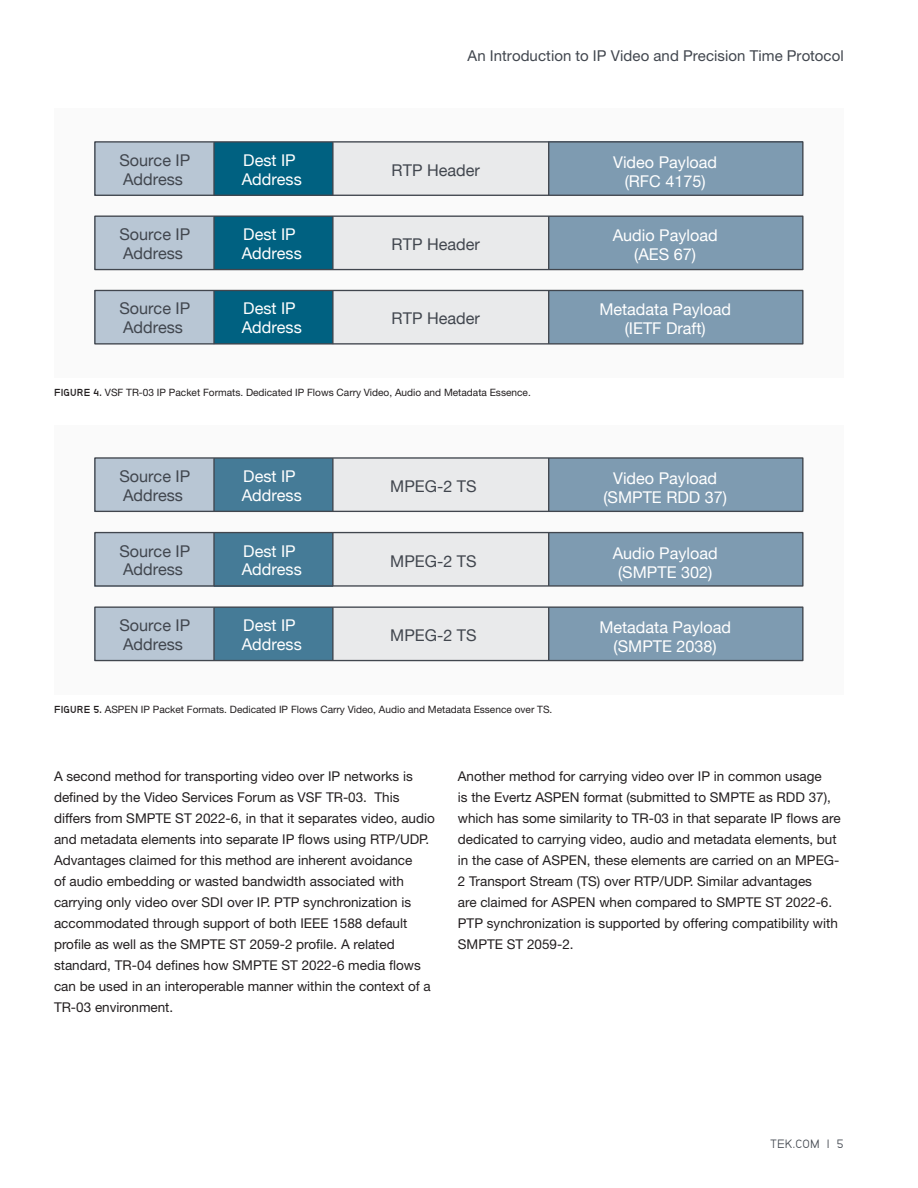
<style>
.page{position:relative;width:918px;height:1188px;background:#fff}
.page>*{position:absolute;margin:0;border:0;box-sizing:border-box;transform-origin:0 0}
.t1{font:16.2px/18.9px "Helvetica Neue";color:#fff;text-align:center}
.t2{font:16.2px/18.9px "Helvetica Neue";color:#41464e}
.t3{font:15px "Helvetica Neue";letter-spacing:.005em;color:#41464e}
.Body_-_regular{font:13.5px/21px "Helvetica Neue";color:#231f20}
.t4{font:12px "Neubau Grotesk Nor";letter-spacing:.015em;color:#41464e}
.t5{font:10.2px "Helvetica Neue";color:#231f20}
.s1{font-family:"Neubau Grotesk Fet"}
</style>
<div class="page">
<div style="left:54px;top:108px;width:790px;height:270px;background:#fafafa"></div>
<div style="left:331px;top:290px;width:217px;height:54px;background:#e9eaeb"></div>
<div style="left:549px;top:290px;width:254px;height:54px;background:#7e9bb1"></div>
<div style="left:214px;top:290px;width:119px;height:54px;background:#006181"></div>
<div style="left:95px;top:290px;width:119px;height:54px;background:#b8c6d4"></div>
<div style="left:331px;top:216px;width:217px;height:53px;background:#e9eaeb"></div>
<div style="left:549px;top:216px;width:254px;height:53px;background:#7e9bb1"></div>
<div style="left:214px;top:216px;width:119px;height:54px;background:#006181"></div>
<div style="left:95px;top:216px;width:119px;height:54px;background:#b8c6d4"></div>
<div style="left:331px;top:142px;width:217px;height:53px;background:#e9eaeb"></div>
<div style="left:549px;top:142px;width:254px;height:53px;background:#7e9bb1"></div>
<div style="left:214px;top:142px;width:119px;height:53px;background:#006181"></div>
<div style="left:95px;top:142px;width:119px;height:53px;background:#b8c6d4"></div>
<div style="left:94px;top:141px;width:710px;height:55px;border:1px solid #41464e"></div>
<hr style="left:548px;top:142px;width:1px;height:53px;background:#41464e">
<hr style="left:332px;top:142px;width:2px;height:54px;background:#41464e">
<hr style="left:213px;top:142px;width:2px;height:54px;background:#41464e">
<div style="left:94px;top:216px;width:710px;height:54px;border:1px solid #41464e"></div>
<hr style="left:548px;top:216px;width:1px;height:54px;background:#41464e">
<hr style="left:332px;top:216px;width:2px;height:54px;background:#41464e">
<hr style="left:213px;top:216px;width:2px;height:54px;background:#41464e">
<div style="left:94px;top:290px;width:710px;height:55px;border:1px solid #41464e"></div>
<hr style="left:548px;top:290px;width:1px;height:54px;background:#41464e">
<hr style="left:332px;top:291px;width:2px;height:53px;background:#41464e">
<hr style="left:213px;top:291px;width:2px;height:53px;background:#41464e">
<div style="left:54px;top:425px;width:790px;height:270px;background:#fafafa"></div>
<div style="left:331px;top:458px;width:217px;height:53px;background:#e9eaeb"></div>
<div style="left:549px;top:458px;width:254px;height:53px;background:#7e9bb1"></div>
<div style="left:214px;top:458px;width:119px;height:54px;background:#457b97"></div>
<div style="left:95px;top:458px;width:119px;height:54px;background:#b8c6d4"></div>
<div style="left:94px;top:457px;width:710px;height:55px;border:1px solid #41464e"></div>
<hr style="left:548px;top:458px;width:1px;height:53px;background:#41464e">
<hr style="left:332px;top:458px;width:2px;height:54px;background:#41464e">
<hr style="left:213px;top:458px;width:2px;height:54px;background:#41464e">
<div style="left:331px;top:533px;width:217px;height:53px;background:#e9eaeb"></div>
<div style="left:549px;top:533px;width:254px;height:53px;background:#7e9bb1"></div>
<div style="left:214px;top:533px;width:119px;height:53px;background:#457b97"></div>
<div style="left:95px;top:533px;width:119px;height:53px;background:#b8c6d4"></div>
<div style="left:94px;top:532px;width:710px;height:55px;border:1px solid #41464e"></div>
<hr style="left:548px;top:533px;width:1px;height:53px;background:#41464e">
<hr style="left:332px;top:533px;width:2px;height:53px;background:#41464e">
<hr style="left:213px;top:533px;width:2px;height:53px;background:#41464e">
<div style="left:331px;top:607px;width:217px;height:54px;background:#e9eaeb"></div>
<div style="left:549px;top:607px;width:254px;height:54px;background:#7e9bb1"></div>
<div style="left:214px;top:607px;width:119px;height:54px;background:#457b97"></div>
<div style="left:95px;top:607px;width:119px;height:54px;background:#b8c6d4"></div>
<div style="left:94px;top:606px;width:710px;height:55px;border:1px solid #41464e"></div>
<hr style="left:548px;top:607px;width:1px;height:54px;background:#41464e">
<hr style="left:332px;top:607px;width:2px;height:54px;background:#41464e">
<hr style="left:213px;top:607px;width:2px;height:54px;background:#41464e">
<p class="t3" style="left:467px;top:46px;width:378px">An Introduction to IP Video and Precision Time Protocol</p>
<p class="t2" style="left:119px;top:151px;width:72px">Source IP<br>Address</p>
<p class="t1" style="left:242px;top:151px;width:62px;text-align:left">Dest IP<br>Address</p>
<p class="t2" style="left:392px;top:162px;width:90px">RTP Header</p>
<p class="t1" style="left:613px;top:154px;width:106px">Video Payload (RFC 4175)</p>
<p class="t2" style="left:119px;top:226px;width:72px">Source IP<br>Address</p>
<p class="t1" style="left:242px;top:226px;width:62px;text-align:left">Dest IP<br>Address</p>
<p class="t2" style="left:392px;top:236px;width:90px">RTP Header</p>
<p class="t1" style="left:613px;top:226px;width:107px">Audio Payload (AES 67)</p>
<p class="t2" style="left:119px;top:300px;width:72px">Source IP<br>Address</p>
<p class="t1" style="left:242px;top:300px;width:62px;text-align:left">Dest IP<br>Address</p>
<p class="t2" style="left:392px;top:310px;width:90px">RTP Header</p>
<p class="t1" style="left:599px;top:301px;width:133px">Metadata Payload (IETF Draft)</p>
<p class="t5" style="left:54px;top:387px;width:478px"><span class="s1">FIGURE 4.</span> VSF TR-03 IP Packet Formats. Dedicated IP Flows Carry Video, Audio and Metadata Essence.</p>
<p class="t2" style="left:119px;top:468px;width:72px">Source IP<br>Address</p>
<p class="t1" style="left:242px;top:468px;width:62px;text-align:left">Dest IP<br>Address</p>
<p class="t2" style="left:390px;top:478px;width:88px">MPEG-2 TS</p>
<p class="t1" style="left:603px;top:470px;width:125px">Video Payload (SMPTE RDD 37)</p>
<p class="t2" style="left:119px;top:542px;width:72px">Source IP<br>Address</p>
<p class="t1" style="left:242px;top:542px;width:62px;text-align:left">Dest IP<br>Address</p>
<p class="t2" style="left:390px;top:553px;width:88px">MPEG-2 TS</p>
<p class="t1" style="left:613px;top:544px;width:107px">Audio Payload (SMPTE 302)</p>
<p class="t2" style="left:119px;top:617px;width:72px">Source IP<br>Address</p>
<p class="t1" style="left:242px;top:617px;width:62px;text-align:left">Dest IP<br>Address</p>
<p class="t2" style="left:390px;top:627px;width:88px">MPEG-2 TS</p>
<p class="t1" style="left:599px;top:619px;width:133px">Metadata Payload (SMPTE 2038)</p>
<p class="t5" style="left:54px;top:704px;width:500px"><span class="s1">FIGURE 5.</span> ASPEN IP Packet Formats. Dedicated IP Flows Carry Video, Audio and Metadata Essence over TS.</p>
<p class="Body_-_regular" style="left:54px;top:765px;width:382px">A second method for transporting video over IP networks is defined by the Video Services Forum as VSF TR-03. This differs from SMPTE ST 2022-6, in that it separates video, audio and metadata elements into separate IP flows using RTP/UDP.<br>Advantages claimed for this method are inherent avoidance<br>of audio embedding or wasted bandwidth associated with carrying only video over SDI over IP. PTP synchronization is accommodated through support of both IEEE 1588 default profile as well as the SMPTE ST 2059-2 profile. A related standard, TR-04 defines how SMPTE ST 2022-6 media flows can be used in an interoperable manner within the context of a TR-03 environment.</p>
<p class="Body_-_regular" style="left:458px;top:765px;width:384px">Another method for carrying video over IP in common usage<br>is the Evertz ASPEN format (submitted to SMPTE as RDD 37), which has some similarity to TR-03 in that separate IP flows are dedicated to carrying video, audio and metadata elements, but in the case of ASPEN, these elements are carried on an MPEG-2 Transport Stream (TS) over RTP/UDP. Similar advantages<br>are claimed for ASPEN when compared to SMPTE ST 2022-6.<br>PTP synchronization is supported by offering compatibility with SMPTE ST 2059-2.</p>
<p class="t4" style="left:770px;top:1137px;width:75px">TEK.COM | 5</p>
</div>
